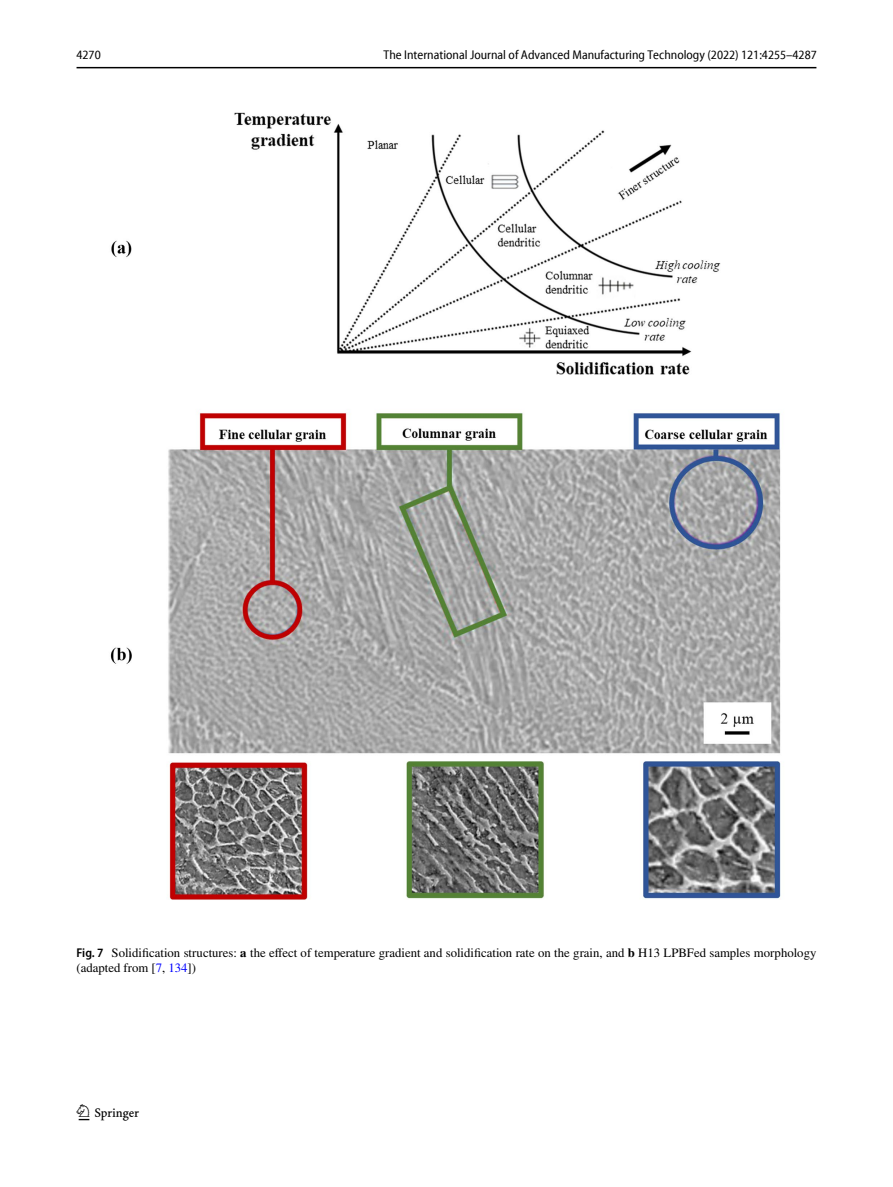
<style>
.page{position:relative;width:893px;height:1187px;background:#fff}
.page>*{position:absolute;margin:0;border:0;box-sizing:border-box;transform-origin:0 0}
.t1{font:22.5px "Springnew Regular 2";color:#000}
.t2{font:12.75px/15px "STIX";color:#000}
.t3{font:semi-condensed 12.75px "Myriad Pro Unic";color:#000}
.s1{font-family:"Myriad Pro";font-weight:600;font-stretch:semi-condensed}
.s2{font-weight:700}
.s3{color:#00f}
</style>
<div class="page">
<hr style="left:77px;top:67px;width:739px;height:1px;background:#000">
<img style="left:110px;top:112px;width:671px;height:788px">
<p class="t3" style="left:77px;top:50px;width:26px">4270</p>
<p class="t3" style="left:384px;top:50px;width:435px">The International Journal of Advanced Manufacturing Technology (2022) 121:4255–4287</p>
<p class="t2" style="left:77px;top:945px;width:741px"><span class="s1">Fig. 7</span> Solidification structures: <span class="s2">a</span> the effect of temperature gradient and solidification rate on the grain, and <span class="s2">b</span> H13 LPBFed samples morphology (adapted from [<span class="s3">7</span>, <span class="s3">134</span>])</p>
<h1 class="t1" style="left:79px;top:1104px;width:62px">1 3</h1>
</div>
